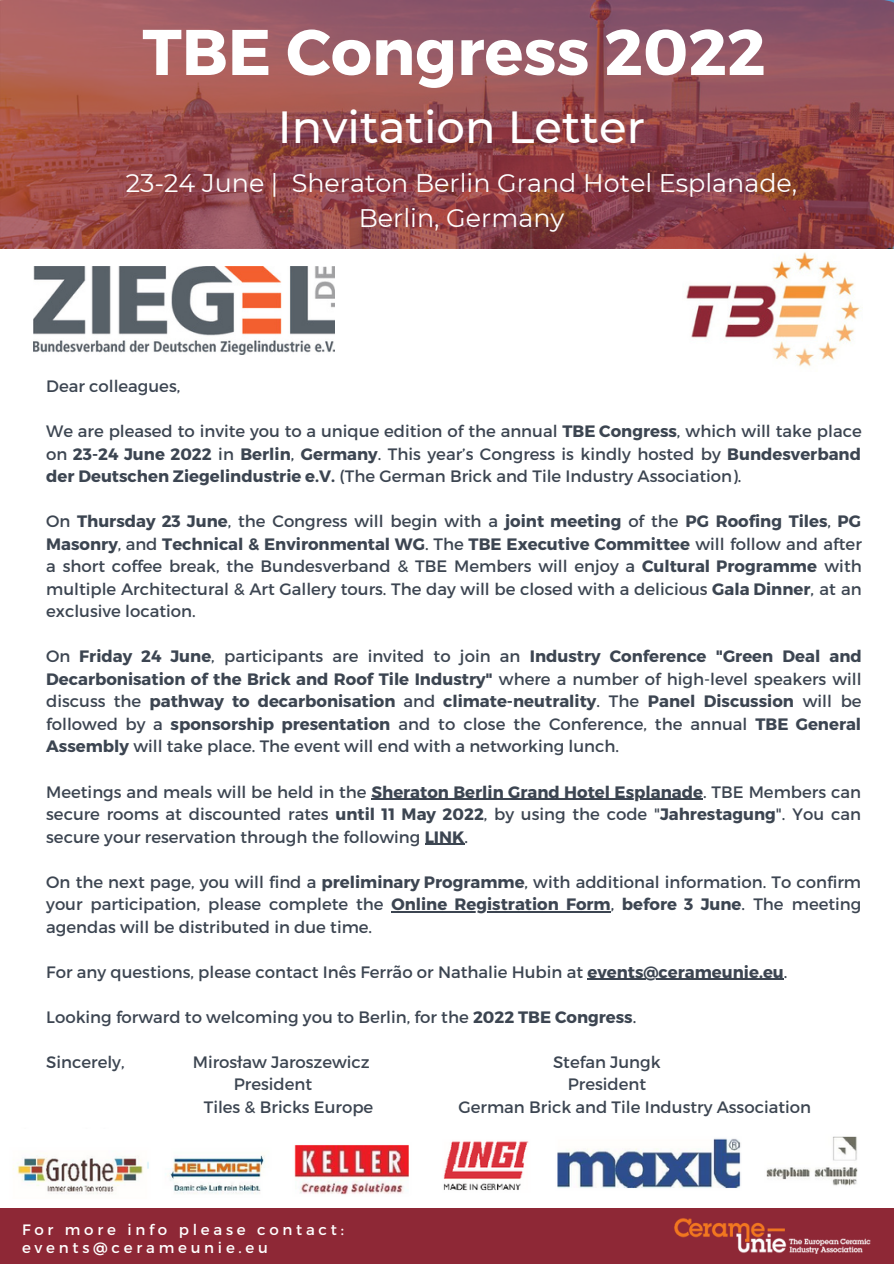
<style>
.page{position:relative;width:894px;height:1264px;background:#fff}
.page>*{position:absolute;margin:0;border:0;box-sizing:border-box;transform-origin:0 0}
.t1{font:700 64.35px "Montserrat";color:#fff}
.t2{font:500 44.85px "Montserrat";color:#fff}
.t3{font:25.35px "Montserrat";color:#fff}
.t4{font:16.5px/22.5px "Montserrat";color:#3c4551;text-align:justify}
.t5{font:15px "Montserrat";letter-spacing:.25em;color:#fff}
.t6{font:700 15px "Montserrat";letter-spacing:.25em;color:#fff}
.s1{font-weight:700}
</style>
<div class="page">
<svg style="left:0;top:0;width:893px;height:249px;background:#954d52"></svg>
<div style="left:0;top:1208px;width:893px;height:55px;background:#8e2836"></div>
<img style="left:13px;top:1136px;width:845px;height:59px">
<img style="left:674px;top:1218px;width:197px;height:36px">
<img style="left:686px;top:252px;width:175px;height:114px">
<img style="left:33px;top:267px;width:301px;height:87px">
<hr style="left:371px;top:798px;width:331px;height:1px;background:#3c4551">
<hr style="left:424px;top:843px;width:40px;height:1px;background:#3c4551">
<hr style="left:391px;top:911px;width:219px;height:1px;background:#3c4551">
<hr style="left:587px;top:978px;width:196px;height:2px;background:#3c4551">
<p class="t1" style="left:142px;top:10px;width:624px">TBE Congress 2022</p>
<p class="t2" style="left:278px;top:100px;width:368px">Invitation Letter</p>
<p class="t3" style="left:126px;top:167px;width:673px">23-24 June | Sheraton Berlin Grand Hotel Esplanade,</p>
<p class="t3" style="left:358px;top:202px;width:207px">Berlin, Germany</p>
<p class="t4" style="left:46px;top:374px;width:135px">Dear colleagues,</p>
<p class="t4" style="left:46px;top:419px;width:816px">We are pleased to invite you to a unique edition of the annual <span class="s1">TBE Congress</span>, which will take place on <span class="s1">23-24 June 2022</span> in <span class="s1">Berlin</span>, <span class="s1">Germany</span>. This year’s Congress is kindly hosted by <span class="s1">Bundesverband der Deutschen Ziegelindustrie e.V.</span> (The German Brick and Tile Industry Association).</p>
<p class="t4" style="left:46px;top:509px;width:816px">On <span class="s1">Thursday 23 June</span>, the Congress will begin with a <span class="s1">joint meeting</span> of the <span class="s1">PG Roofing Tiles</span>, <span class="s1">PG Masonry</span>, and <span class="s1">Technical &amp; Environmental WG</span>. The <span class="s1">TBE Executive Committee</span> will follow and after a short coffee break, the Bundesverband &amp; TBE Members will enjoy a <span class="s1">Cultural Programme</span> with multiple Architectural &amp; Art Gallery tours. The day will be closed with a delicious <span class="s1">Gala Dinner</span>, at an exclusive location.</p>
<p class="t4" style="left:46px;top:644px;width:816px">On <span class="s1">Friday 24 June</span>, participants are invited to join an <span class="s1">Industry Conference "Green Deal and Decarbonisation of the Brick and Roof Tile Industry"</span> where a number of high-level speakers will discuss the <span class="s1">pathway to decarbonisation</span> and <span class="s1">climate-neutrality</span>. The <span class="s1">Panel Discussion</span> will be followed by a <span class="s1">sponsorship presentation</span> and to close the Conference, the annual <span class="s1">TBE General Assembly</span> will take place. The event will end with a networking lunch.</p>
<p class="t4" style="left:46px;top:779px;width:816px">Meetings and meals will be held in the <span class="s1">Sheraton Berlin Grand Hotel Esplanade</span>. TBE Members can secure rooms at discounted rates <span class="s1">until 11 May 2022</span>, by using the code "<span class="s1">Jahrestagung</span>". You can secure your reservation through the following <span class="s1">LINK</span>.</p>
<p class="t4" style="left:46px;top:869px;width:816px">On the next page, you will find a <span class="s1">preliminary Programme</span>, with additional information. To confirm your participation, please complete the <span class="s1">Online Registration Form</span>, <span class="s1">before 3 June</span>. The meeting agendas will be distributed in due time.</p>
<p class="t4" style="left:46px;top:959px;width:742px">For any questions, please contact Inês Ferrão or Nathalie Hubin at <span class="s1">events@cerameunie.eu</span>.</p>
<p class="t4" style="left:46px;top:1004px;width:591px">Looking forward to welcoming you to Berlin, for the <span class="s1">2022 TBE Congress</span>.</p>
<p class="t4" style="left:46px;top:1049px;width:80px">Sincerely,</p>
<p class="t4" style="left:193px;top:1049px;width:178px">Mirosław Jaroszewicz</p>
<p class="t4" style="left:553px;top:1049px;width:109px">Stefan Jungk</p>
<p class="t4" style="left:234px;top:1072px;width:80px">President</p>
<p class="t4" style="left:567px;top:1072px;width:80px">President</p>
<p class="t4" style="left:204px;top:1094px;width:171px">Tiles &amp; Bricks Europe</p>
<p class="t4" style="left:458px;top:1094px;width:354px">German Brick and Tile Industry Association</p>
<p class="t5" style="left:22px;top:1219px;width:323px">For more info please contact:</p>
<p class="t5" style="left:22px;top:1237px;width:247px">events@cerameunie.eu</p>
<p class="t6" style="left:29px;top:1226px;width:168px">#Ceramics2050</p>
</div>
